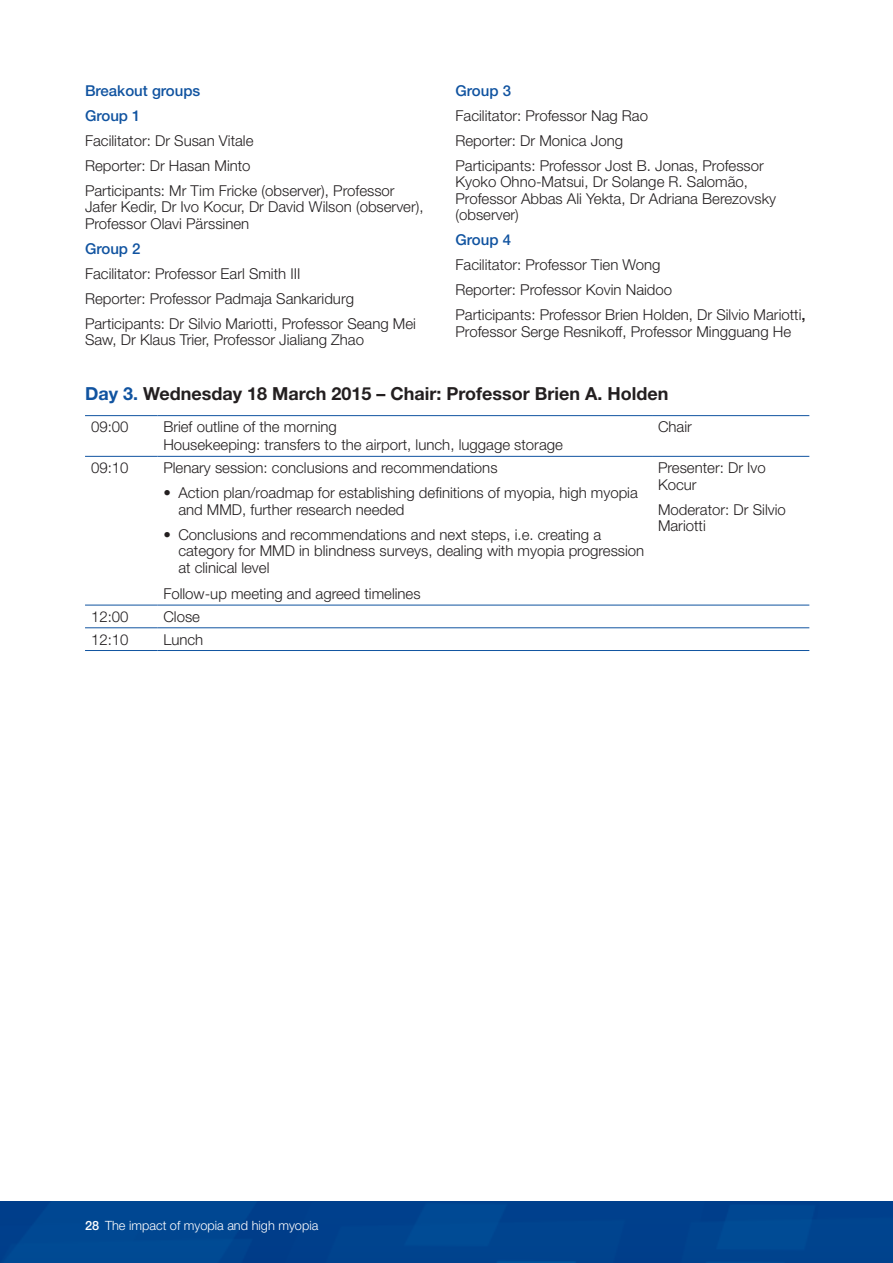
<style>
.page{position:relative;width:893px;height:1263px;background:#fff}
.page>*{position:absolute;margin:0;border:0;box-sizing:border-box;transform-origin:0 0}
.Figure-title{font:700 18px "Helvetica Neue LT Std";color:#231f20}
.body_Annex{font:300 15px/16.5px "Helvetica Neue LT Std";color:#231f20}
.Figure-body{font:300 15px/18px "Helvetica Neue LT Std";color:#231f20}
.Figure_HAFT{font:300 15px "Helvetica Neue LT Std";color:#231f20}
.body_Annex-2{font:500 15px "Helvetica Neue LT Std";color:#1053a0}
.t1{font:300 12.75px "Helvetica Neue LT Std";color:#fff}
.s1{font-weight:500}
.s2{color:#1053a0}
</style>
<div class="page">
<div style="left:0;top:1201px;width:893px;height:62px;background:#00448e"></div>
<hr style="left:85px;top:415px;width:72px;height:1px;background:#1053a0">
<hr style="left:157px;top:415px;width:495px;height:1px;background:#1053a0">
<hr style="left:652px;top:415px;width:157px;height:1px;background:#1053a0">
<hr style="left:85px;top:456px;width:72px;height:1px;background:#1053a0">
<hr style="left:157px;top:456px;width:495px;height:1px;background:#1053a0">
<hr style="left:652px;top:456px;width:157px;height:1px;background:#1053a0">
<hr style="left:85px;top:605px;width:72px;height:1px;background:#1053a0">
<hr style="left:157px;top:605px;width:495px;height:1px;background:#1053a0">
<hr style="left:652px;top:605px;width:157px;height:1px;background:#1053a0">
<hr style="left:85px;top:627px;width:72px;height:1px;background:#1053a0">
<hr style="left:157px;top:627px;width:495px;height:1px;background:#1053a0">
<hr style="left:652px;top:627px;width:157px;height:1px;background:#1053a0">
<hr style="left:85px;top:650px;width:72px;height:1px;background:#1053a0">
<hr style="left:157px;top:650px;width:495px;height:1px;background:#1053a0">
<hr style="left:652px;top:650px;width:157px;height:1px;background:#1053a0">
<p class="body_Annex-2" style="left:455px;top:81px;width:57px">Group 3</p>
<p class="body_Annex" style="left:455px;top:107px;width:194px">Facilitator: Professor Nag Rao</p>
<p class="body_Annex" style="left:455px;top:132px;width:169px">Reporter: Dr Monica Jong</p>
<p class="body_Annex" style="left:455px;top:157px;width:322px">Participants: Professor Jost B. Jonas, Professor Kyoko Ohno-Matsui, Dr Solange R. Salomão, Professor Abbas Ali Yekta, Dr Adriana Berezovsky (observer)</p>
<p class="body_Annex-2" style="left:455px;top:231px;width:57px">Group 4</p>
<p class="body_Annex" style="left:455px;top:256px;width:207px">Facilitator: Professor Tien Wong</p>
<p class="body_Annex" style="left:455px;top:281px;width:218px">Reporter: Professor Kovin Naidoo</p>
<p class="body_Annex" style="left:455px;top:306px;width:352px">Participants: Professor Brien Holden, Dr Silvio Mariotti<span class="s1">,<br></span>Professor Serge Resnikoff, Professor Mingguang He</p>
<p class="body_Annex-2" style="left:85px;top:81px;width:117px">Breakout groups</p>
<p class="body_Annex-2" style="left:85px;top:106px;width:57px">Group 1</p>
<p class="body_Annex" style="left:85px;top:132px;width:170px">Facilitator: Dr Susan Vitale</p>
<p class="body_Annex" style="left:85px;top:157px;width:167px">Reporter: Dr Hasan Minto</p>
<p class="body_Annex" style="left:85px;top:182px;width:340px">Participants: Mr Tim Fricke (observer), Professor<br>Jafer Kedir, Dr Ivo Kocur, Dr David Wilson (observer),<br>Professor Olavi Pärssinen</p>
<p class="body_Annex-2" style="left:85px;top:239px;width:57px">Group 2</p>
<p class="body_Annex" style="left:85px;top:265px;width:217px">Facilitator: Professor Earl Smith III</p>
<p class="body_Annex" style="left:85px;top:290px;width:270px">Reporter: Professor Padmaja Sankaridurg</p>
<p class="body_Annex" style="left:85px;top:315px;width:332px">Participants: Dr Silvio Mariotti, Professor Seang Mei<br>Saw, Dr Klaus Trier, Professor Jialiang Zhao</p>
<p class="Figure-title" style="left:85px;top:383px;width:585px"><span class="s2">Day 3.</span> Wednesday 18 March 2015 – Chair: Professor Brien A. Holden</p>
<p class="body_Annex" style="left:91px;top:418px;width:39px">09:00</p>
<p class="Figure-body" style="left:163px;top:418px;width:401px">Brief outline of the morning<br>Housekeeping: transfers to the airport, lunch, luggage storage</p>
<p class="body_Annex" style="left:658px;top:418px;width:35px">Chair</p>
<p class="body_Annex" style="left:91px;top:459px;width:39px">09:10</p>
<p class="Figure_HAFT" style="left:163px;top:458px;width:336px">Plenary session: conclusions and recommendations</p>
<p class="body_Annex" style="left:178px;top:484px;width:461px;text-indent:-15px">• Action plan/roadmap for establishing definitions of myopia, high myopia and MMD, further research needed</p>
<p class="body_Annex" style="left:178px;top:526px;width:467px;text-indent:-15px">• Conclusions and recommendations and next steps, i.e. creating a category for MMD in blindness surveys, dealing with myopia progression at clinical level</p>
<p class="Figure-body" style="left:163px;top:584px;width:259px">Follow-up meeting and agreed timelines</p>
<p class="body_Annex" style="left:658px;top:459px;width:109px">Presenter: Dr Ivo<br>Kocur</p>
<p class="body_Annex" style="left:658px;top:501px;width:129px">Moderator: Dr Silvio<br>Mariotti</p>
<p class="body_Annex" style="left:91px;top:608px;width:39px">12:00</p>
<p class="Figure-body" style="left:163px;top:607px;width:38px">Close</p>
<p class="body_Annex" style="left:91px;top:631px;width:39px">12:10</p>
<p class="Figure-body" style="left:163px;top:630px;width:42px">Lunch</p>
<p class="t1" style="left:85px;top:1217px;width:235px"><span class="s1">28</span> The impact of myopia and high myopia</p>
</div>
